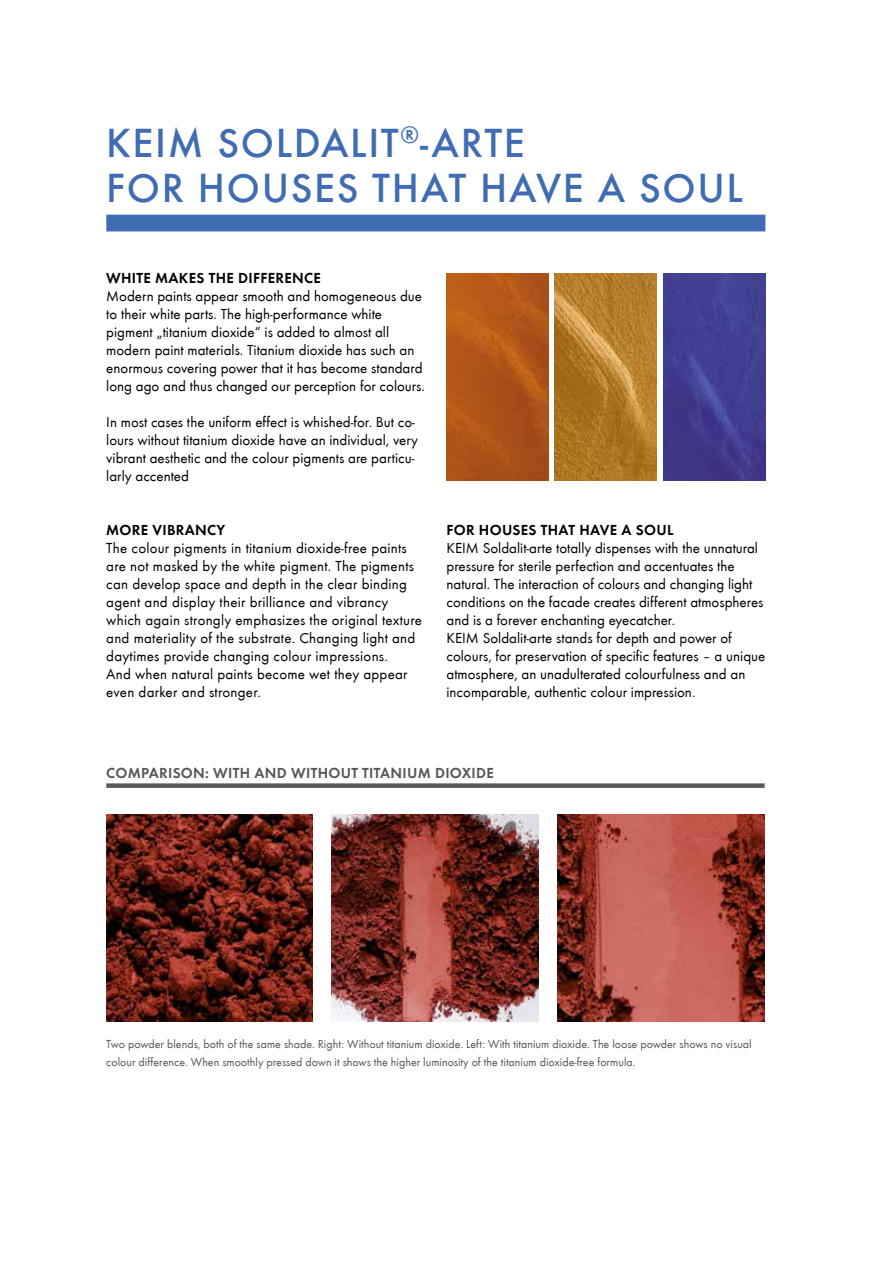
<style>
.page{position:relative;width:893px;height:1263px;background:#fff}
.page>*{position:absolute;margin:0;border:0;box-sizing:border-box;transform-origin:0 0}
.t1{font:500 42px/45px "Futura T";letter-spacing:.04em;color:#3f6cb3}
.t2{font:15px/18px "Futura T Boo";color:#000}
.t3{font:15px "Futura T Dem";letter-spacing:.02em;color:#000}
.t4{font:15px "Futura T Dem";letter-spacing:.02em;color:#575756}
.t5{font:12px/18px "Futura T Boo";color:#575756}
</style>
<div class="page">
<div style="left:106px;top:215px;width:659px;height:16px;background:#3f6cb3"></div>
<img style="left:555px;top:273px;width:102px;height:207px">
<img style="left:446px;top:273px;width:103px;height:207px">
<img style="left:663px;top:273px;width:102px;height:207px">
<div style="left:106px;top:783px;width:659px;height:5px;background:#575756"></div>
<img style="left:106px;top:815px;width:207px;height:207px">
<img style="left:332px;top:815px;width:207px;height:206px">
<img style="left:558px;top:815px;width:207px;height:206px">
<h1 class="t1" style="left:106px;top:121px;width:638px">KEIM SOLDALIT<sup>®</sup>-ARTE<br>FOR HOUSES THAT HAVE A SOUL</h1>
<p class="t3" style="left:106px;top:269px;width:216px">WHITE MAKES THE DIFFERENCE</p>
<p class="t2" style="left:106px;top:287px;width:320px">Modern paints appear smooth and homogeneous due to their white parts. The high-performance white pigment „titanium dioxide“ is added to almost all modern paint materials. Titanium dioxide has such an enormous covering power that it has become standard long ago and thus changed our perception for colours.</p>
<p class="t2" style="left:106px;top:413px;width:313px">In most cases the uniform effect is whished-for. But co&shy;lours without titanium dioxide have an individual, very vibrant aesthetic and the colour pigments are particu&shy;larly accented</p>
<p class="t3" style="left:106px;top:521px;width:121px">MORE VIBRANCY</p>
<p class="t2" style="left:106px;top:539px;width:317px">The colour pigments in titanium dioxide-free paints are not masked by the white pigment. The pigments can develop space and depth in the clear binding agent and display their brilliance and vibrancy which again strongly emphasizes the original texture and materiality of the substrate. Changing light and daytimes provide changing colour impressions.<br>And when natural paints become wet they appear even darker and stronger.</p>
<p class="t3" style="left:446px;top:521px;width:228px">FOR HOUSES THAT HAVE A SOUL</p>
<p class="t2" style="left:446px;top:539px;width:320px">KEIM Soldalit-arte totally dispenses with the unnatural pressure for sterile perfection and accentuates the natural. The interaction of colours and changing light conditions on the facade creates different atmospheres and is a forever enchanting eyecatcher.<br>KEIM Soldalit-arte stands for depth and power of colours, for preservation of specific features – a unique atmosphere, an unadulterated colourfulness and an incomparable, authentic colour impression.</p>
<p class="t4" style="left:106px;top:764px;width:389px">COMPARISON: WITH AND WITHOUT TITANIUM DIOXIDE</p>
<p class="t5" style="left:106px;top:1035px;width:647px">Two powder blends, both of the same shade. Right: Without titanium dioxide. Left: With titanium dioxide. The loose powder shows no visual colour difference. When smoothly pressed down it shows the higher luminosity of the titanium dioxide-free formula.</p>
</div>
